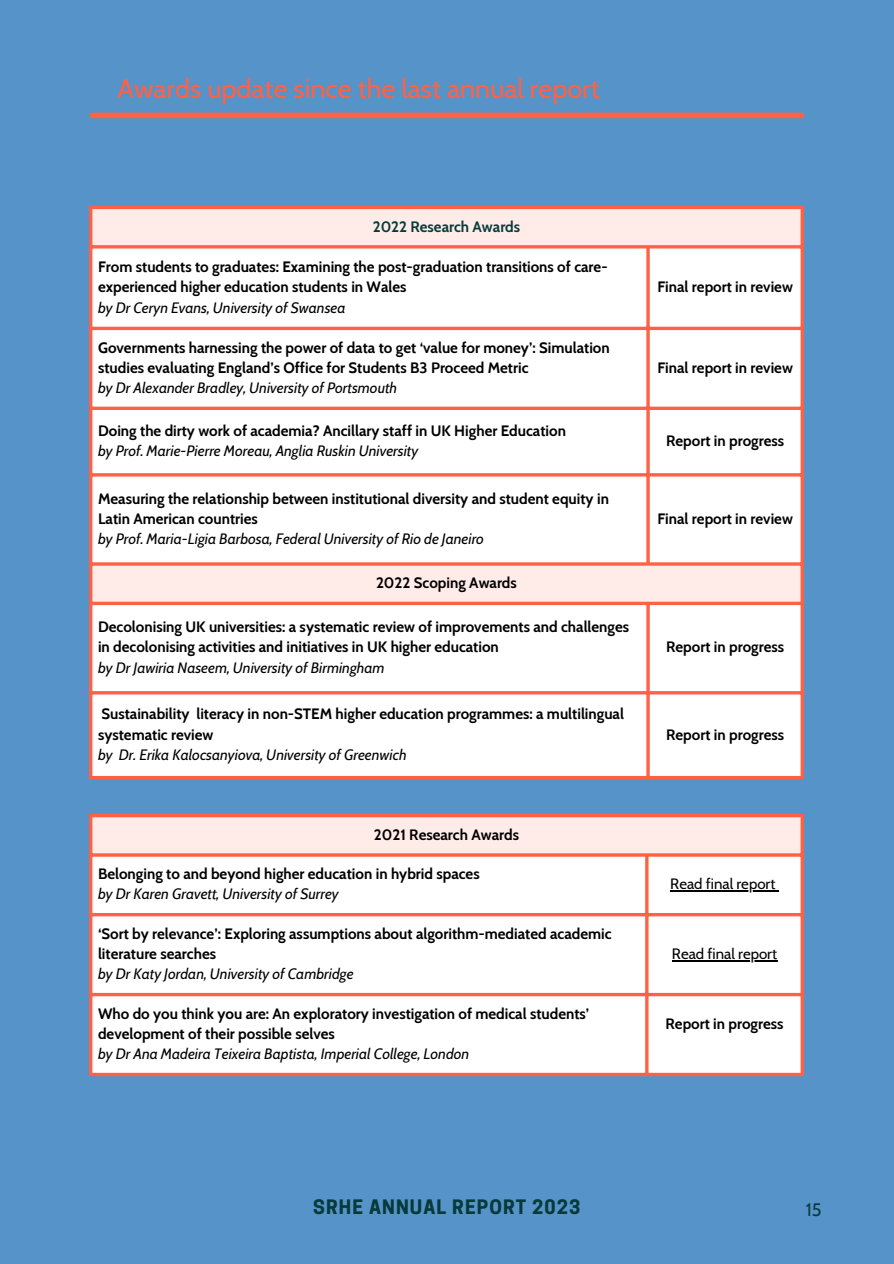
<style>
.page{position:relative;width:894px;height:1264px;background:#fff}
.page>*{position:absolute;margin:0;border:0;box-sizing:border-box;transform-origin:0 0}
.t1{font:27px "Cabin";color:#ff6145}
.t2{font:700 18.75px "Cooper Hewitt";letter-spacing:.06em;color:#073a3b}
.t3{font:18px "Cabin";color:#073a3b}
.t4{font:700 15px/20.2px "Cabin";color:#000}
.t5{font:italic 15px "Cabin";color:#000}
.t6{font:15px "Cabin";color:#000}
.t7{font:700 15px "Cabin";color:#073a3b}
</style>
<div class="page">
<div style="left:0;top:0;width:893px;height:1263px;background:#5693c9"></div>
<div style="left:92px;top:113px;width:709px;height:5px;background:#ff6145"></div>
<div style="left:92px;top:209px;width:708px;height:36px;background:#ffece8"></div>
<svg style="left:92px;top:248px;width:708px;height:528px;background:#fffcfc"></svg>
<hr style="left:89px;top:209px;width:3px;height:567px;background:#ff6145">
<hr style="left:646px;top:248px;width:3px;height:314px;background:#ff6145">
<hr style="left:646px;top:605px;width:3px;height:171px;background:#ff6145">
<hr style="left:800px;top:209px;width:3px;height:567px;background:#ff6145">
<hr style="left:89px;top:206px;width:714px;height:3px;background:#ff6145">
<hr style="left:89px;top:245px;width:714px;height:3px;background:#ff6145">
<hr style="left:89px;top:327px;width:714px;height:3px;background:#ff6145">
<svg style="left:92px;top:406px;width:709px;height:4px;background:#ff7961"></svg>
<hr style="left:89px;top:473px;width:714px;height:3px;background:#ff6145">
<hr style="left:89px;top:562px;width:714px;height:3px;background:#ff6145">
<svg style="left:92px;top:601px;width:709px;height:4px;background:#ff7961"></svg>
<hr style="left:89px;top:691px;width:714px;height:3px;background:#ff6145">
<hr style="left:89px;top:776px;width:714px;height:3px;background:#ff6145">
<div style="left:90px;top:815px;width:712px;height:40px;background:#ffece8"></div>
<div style="left:92px;top:856px;width:708px;height:216px;background:#fff"></div>
<hr style="left:670px;top:890px;width:105px;height:1px;background:#000">
<hr style="left:671px;top:960px;width:105px;height:1px;background:#000">
<hr style="left:89px;top:817px;width:3px;height:255px;background:#ff6145">
<hr style="left:645px;top:856px;width:3px;height:216px;background:#ff6145">
<hr style="left:800px;top:817px;width:3px;height:255px;background:#ff6145">
<hr style="left:89px;top:814px;width:714px;height:3px;background:#ff6145">
<hr style="left:89px;top:853px;width:714px;height:3px;background:#ff6145">
<hr style="left:89px;top:913px;width:714px;height:3px;background:#ff6145">
<svg style="left:92px;top:992px;width:709px;height:4px;background:#ff846e"></svg>
<svg style="left:89px;top:1072px;width:714px;height:4px;background:#fe806a"></svg>
<p class="t1" style="left:117px;top:72px;width:484px">Awards update since the last annual report</p>
<h1 class="t7" style="left:372px;top:217px;width:149px">2022 Research Awards</h1>
<p class="t4" style="left:98px;top:257px;width:511px">From students to graduates: Examining the post-graduation transitions of care&shy;experienced higher education students in Wales</p>
<p class="t5" style="left:98px;top:298px;width:249px">by Dr Ceryn Evans, University of Swansea</p>
<p class="t4" style="left:98px;top:337px;width:513px">Governments harnessing the power of data to get ‘value for money’: Simulation studies evaluating England’s Office for Students B3 Proceed Metric</p>
<p class="t5" style="left:98px;top:378px;width:300px">by Dr Alexander Bradley, University of Portsmouth</p>
<p class="t4" style="left:98px;top:420px;width:469px">Doing the dirty work of academia? Ancillary staff in UK Higher Education</p>
<p class="t5" style="left:98px;top:441px;width:322px">by Prof. Marie-Pierre Moreau, Anglia Ruskin University</p>
<p class="t4" style="left:98px;top:488px;width:512px">Measuring the relationship between institutional diversity and student equity in<br>Latin American countries</p>
<p class="t5" style="left:98px;top:529px;width:387px">by Prof. Maria-Ligia Barbosa, Federal University of Rio de Janeiro</p>
<p class="t4" style="left:376px;top:572px;width:142px">2022 Scoping Awards</p>
<p class="t4" style="left:98px;top:616px;width:532px">Decolonising UK universities: a systematic review of improvements and challenges in decolonising activities and initiatives in UK higher education</p>
<p class="t5" style="left:98px;top:658px;width:288px">by Dr Jawiria Naseem, University of Birmingham</p>
<p class="t4" style="left:98px;top:703px;width:527px">Sustainability literacy in non-STEM higher education programmes: a multilingual systematic review</p>
<p class="t5" style="left:98px;top:745px;width:310px">by Dr. Erika Kalocsanyiova, University of Greenwich</p>
<p class="t4" style="left:374px;top:824px;width:146px">2021 Research Awards</p>
<p class="t4" style="left:98px;top:863px;width:383px">Belonging to and beyond higher education in hybrid spaces</p>
<p class="t5" style="left:98px;top:885px;width:242px">by Dr Karen Gravett, University of Surrey</p>
<p class="t4" style="left:98px;top:923px;width:515px">‘Sort by relevance’: Exploring assumptions about algorithm-mediated academic literature searches</p>
<p class="t5" style="left:98px;top:964px;width:257px">by Dr Katy Jordan, University of Cambridge</p>
<p class="t4" style="left:98px;top:1003px;width:492px">Who do you think you are: An exploratory investigation of medical students’ development of their possible selves</p>
<p class="t5" style="left:98px;top:1044px;width:372px">by Dr Ana Madeira Teixeira Baptista, Imperial College, London</p>
<p class="t4" style="left:657px;top:277px;width:137px">Final report in review</p>
<p class="t4" style="left:657px;top:357px;width:137px">Final report in review</p>
<p class="t4" style="left:666px;top:430px;width:119px">Report in progress</p>
<p class="t4" style="left:657px;top:508px;width:137px">Final report in review</p>
<p class="t4" style="left:666px;top:637px;width:119px">Report in progress</p>
<p class="t4" style="left:666px;top:724px;width:119px">Report in progress</p>
<p class="t6" style="left:670px;top:874px;width:107px">Read final report</p>
<p class="t6" style="left:671px;top:944px;width:107px">Read final report</p>
<p class="t4" style="left:665px;top:1013px;width:119px">Report in progress</p>
<p class="t2" style="left:313px;top:1199px;width:269px">SRHE ANNUAL REPORT 2023</p>
<p class="t3" style="left:805px;top:1198px;width:17px">15</p>
</div>
